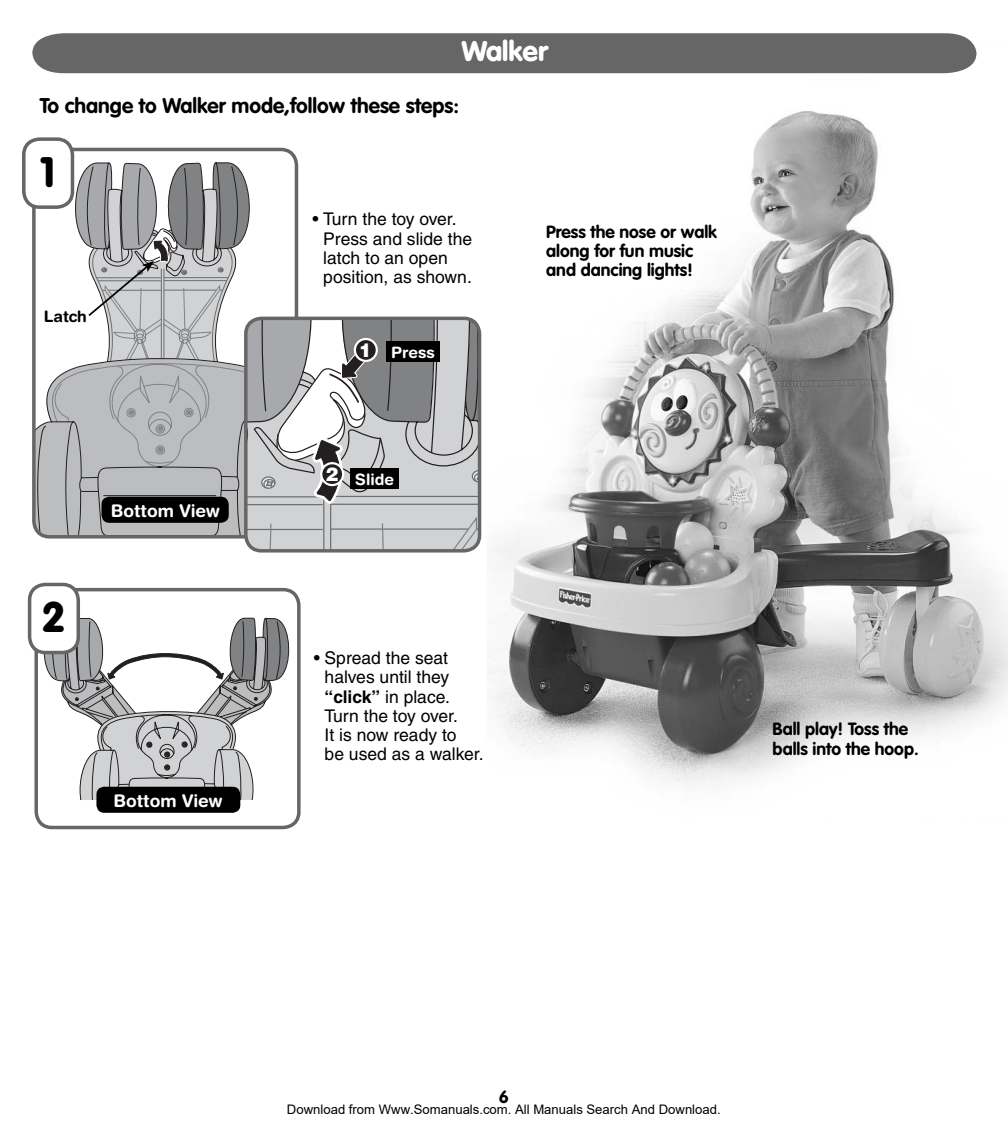
<style>
.page{position:relative;width:1008px;height:1134px;background:#fff}
.page>*{position:absolute;margin:0;border:0;box-sizing:border-box;transform-origin:0 0}
.t1{font:900 42px "VAG Rounded";color:#000}
.t2{font:900 28px "VAG Rounded";color:#fff}
.t3{font:700 21px "VAG Rounded";color:#000}
.t4{font:900 18.9px "Helvetica";color:#fff}
.t5{font:17.5px/19.2px "Helvetica";color:#000}
.t6{font:700 17.5px/19.2px "VAG Rounded";color:#000}
.t7{font:700 17.5px "Helvetica Rounded";color:#fff}
.t8{font:700 15.75px "Helvetica Rounded";color:#fff}
.t9{font:700 15.75px "Helvetica Rounded";color:#000}
.t10{font:13.12px "Arial";color:#000}
.s1{font-weight:700}
</style>
<div class="page">
<svg style="left:42px;top:617px;width:248px;height:183px"></svg>
<div style="left:34px;top:588px;width:267px;height:241px;border:4px solid #666;border-radius:16px"></div>
<div style="left:30px;top:584px;width:48px;height:69px;background:#fff;border-radius:16px"></div>
<div style="left:28px;top:583px;width:52px;height:71px;border:4px solid #666;border-radius:16px"></div>
<div style="left:96px;top:787px;width:144px;height:26px;background:#000;border-radius:8px"></div>
<img style="left:486px;top:51px;width:522px;height:731px">
<div style="left:22px;top:137px;width:52px;height:72px;border:4px solid #666;border-radius:16px"></div>
<svg style="left:34px;top:162px;width:446px;height:386px"></svg>
<div style="left:354px;top:338px;width:24px;height:24px;background:#231f20;border:2px solid #fff;border-radius:50%"></div>
<svg style="left:320px;top:462px;width:24px;height:24px"></svg>
<div style="left:244px;top:317px;width:237px;height:236px;border:4px solid #666;border-radius:16px"></div>
<div style="left:386px;top:342px;width:54px;height:20px;background:#000"></div>
<div style="left:350px;top:469px;width:49px;height:20px;background:#000"></div>
<div style="left:32px;top:33px;width:944px;height:40px;background:#666"></div>
<h2 class="t2" style="left:462px;top:40px;width:88px">Walker</h2>
<p class="t3" style="left:40px;top:97px;width:421px">To change to Walker mode,follow these steps:</p>
<h1 class="t1" style="left:41px;top:155px;width:15px">1</h1>
<p class="t9" style="left:44px;top:311px;width:45px">Latch</p>
<h1 class="t1" style="left:43px;top:600px;width:22px">2</h1>
<p class="t7" style="left:111px;top:504px;width:111px">Bottom View</p>
<p class="t7" style="left:113px;top:794px;width:111px">Bottom View</p>
<p class="t5" style="left:323px;top:211px;width:150px;text-indent:-11px">• Turn the toy over.<br>Press and slide the latch to an open position, as shown.</p>
<p class="t4" style="left:359px;top:343px;width:14px">1</p>
<p class="t8" style="left:391px;top:347px;width:45px">Press</p>
<p class="t4" style="left:325px;top:467px;width:14px">2</p>
<p class="t8" style="left:355px;top:473px;width:40px">Slide</p>
<p class="t6" style="left:546px;top:223px;width:172px">Press the nose or walk along for fun music and dancing lights!</p>
<p class="t5" style="left:325px;top:650px;width:161px;text-indent:-11px">• Spread the seat halves until they <span class="s1">“click”</span> in place.<br>Turn the toy over.<br>It is now ready to<br>be used as a walker.</p>
<p class="t6" style="left:773px;top:721px;width:148px">Ball play! Toss the balls into the hoop.</p>
<p class="t6" style="left:499px;top:1088px;width:12px">6</p>
<p class="t10" style="left:287px;top:1102px;width:435px">Download from Www.Somanuals.com. All Manuals Search And Download.</p>
</div>
